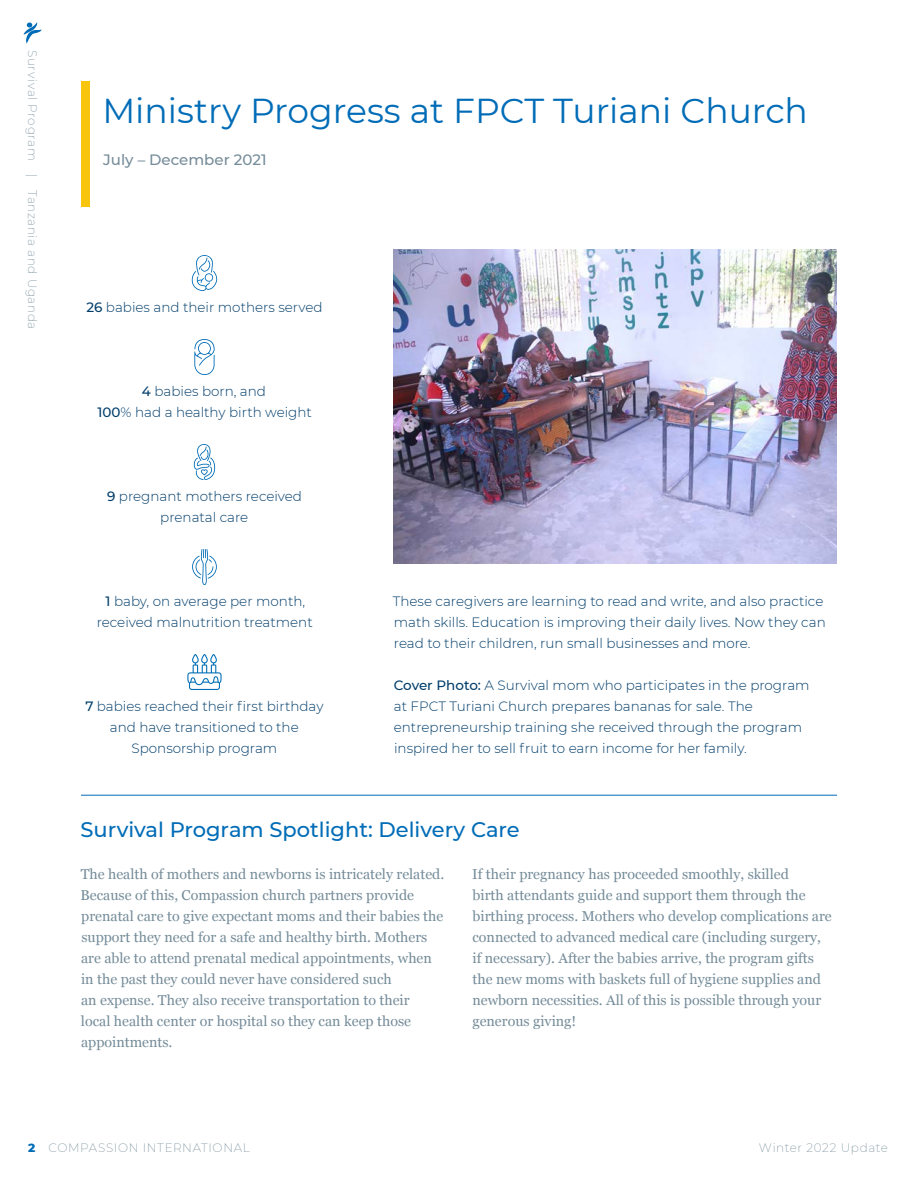
<style>
.page{position:relative;width:918px;height:1188px;background:#fff}
.page>*{position:absolute;margin:0;border:0;box-sizing:border-box;transform-origin:0 0}
.Header_H1{font:34.5px "Montserrat";color:#006cb7}
.Header_H3{font:500 21px "Montserrat";color:#006cb7}
.Header_H4{font:500 15px "Montserrat";color:#758c99}
.body_regular{font:14.25px/21px "Georgia";color:#758c99}
.Sidebar_body_regular{font:300 13.5px/21px "Montserrat";color:#003d6a;text-align:center}
.t1{font:200 12px "Montserrat";letter-spacing:.045em;color:#758c99}
.s1{font-weight:500}
.s2{font-weight:800;color:#006cb7}
</style>
<div class="page">
<svg style="left:24px;top:22px;width:18px;height:22px"></svg>
<img style="left:394px;top:249px;width:443px;height:315px">
<div style="left:81px;top:81px;width:9px;height:126px;background:#f9c40c"></div>
<hr style="left:81px;top:795px;width:756px;height:1px;background:#006cb7">
<svg style="left:192px;top:255px;width:25px;height:36px"></svg>
<svg style="left:194px;top:339px;width:21px;height:36px"></svg>
<svg style="left:194px;top:444px;width:21px;height:36px"></svg>
<svg style="left:192px;top:549px;width:25px;height:36px"></svg>
<svg style="left:187px;top:654px;width:35px;height:36px"></svg>
<p class="t1" style="left:40px;top:50px;width:281px;rotate:90deg">Survival Program | Tanzania and Uganda</p>
<p class="Header_H1" style="left:102px;top:87px;width:707px">Ministry Progress at FPCT Turiani Church</p>
<p class="Header_H4" style="left:103px;top:149px;width:165px">July – December 2021</p>
<p class="Sidebar_body_regular" style="left:86px;top:296px;width:238px"><span class="s1">26</span> babies and their mothers served</p>
<p class="Sidebar_body_regular" style="left:98px;top:380px;width:216px"><span class="s1">4</span> babies born, and<br><span class="s1">100</span>% had a healthy birth weight</p>
<p class="Sidebar_body_regular" style="left:107px;top:485px;width:196px"><span class="s1">9</span> pregnant mothers received prenatal care</p>
<p class="Sidebar_body_regular" style="left:97px;top:590px;width:217px"><span class="s1">1</span> baby, on average per month, received malnutrition treatment</p>
<p class="Sidebar_body_regular" style="left:85px;top:695px;width:240px"><span class="s1">7</span> babies reached their first birthday and have transitioned to the<br>Sponsorship program</p>
<p class="Sidebar_body_regular" style="left:393px;top:590px;width:434px;text-align:left">These caregivers are learning to read and write, and also practice math skills. Education is improving their daily lives. Now they can read to their children, run small businesses and more.</p>
<p class="Sidebar_body_regular" style="left:394px;top:674px;width:417px;text-align:left"><span class="s1">Cover Photo:</span> A Survival mom who participates in the program at FPCT Turiani Church prepares bananas for sale. The entrepreneurship training she received through the program inspired her to sell fruit to earn income for her family.</p>
<p class="Header_H3" style="left:80px;top:815px;width:441px">Survival Program Spotlight: Delivery Care</p>
<p class="body_regular" style="left:81px;top:863px;width:365px">The health of mothers and newborns is intricately related.<br>Because of this, Compassion church partners provide prenatal care to give expectant moms and their babies the support they need for a safe and healthy birth. Mothers are able to attend prenatal medical appointments, when in the past they could never have considered such<br>an expense. They also receive transportation to their<br>local health center or hospital so they can keep those appointments.</p>
<p class="body_regular" style="left:472px;top:863px;width:361px">If their pregnancy has proceeded smoothly, skilled<br>birth attendants guide and support them through the birthing process. Mothers who develop complications are connected to advanced medical care (including surgery, if necessary). After the babies arrive, the program gifts the new moms with baskets full of hygiene supplies and newborn necessities. All of this is possible through your generous giving!</p>
<p class="t1" style="left:28px;top:1140px;width:223px"><span class="s2">2</span> COMPASSION INTERNATIONAL</p>
<p class="t1" style="left:759px;top:1140px;width:131px">Winter 2022 Update</p>
</div>
